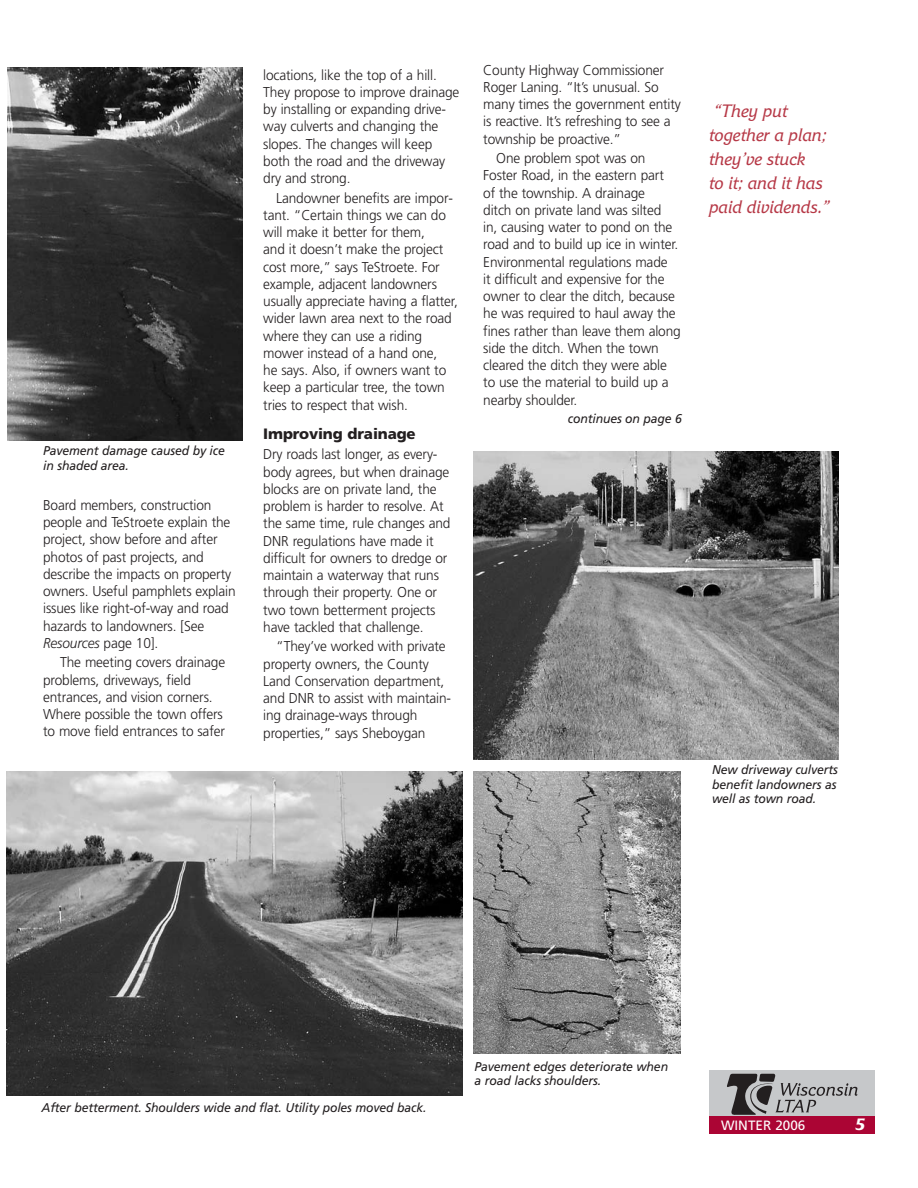
<style>
.page{position:relative;width:918px;height:1188px;background:#fff}
.page>*{position:absolute;margin:0;border:0;box-sizing:border-box;transform-origin:0 0}
.t1{font:italic 18px/24px "Friz Qua";color:#b63846;scale:.96 1}
.t2{font:italic 700 16.5px "Friz Qua";color:#fff}
.t3{font:900 15px "Frutiger";letter-spacing:-.01em;color:#231f20}
.t4{font:300 14.25px/17.2px "Frutiger";letter-spacing:-.01em;color:#231f20;scale:.96 1}
.t5{font:13.5px "Frutiger";color:#fff}
.t6{font:italic 12.75px/14.2px "Frutiger";letter-spacing:-.01em;color:#231f20;scale:.96 1}
.s1{font-style:italic}
</style>
<div class="page">
<div style="left:710px;top:1116px;width:165px;height:18px;background:#ab0534"></div>
<div style="left:710px;top:1070px;width:165px;height:46px;background:#c6c8ca"></div>
<svg style="left:727px;top:1074px;width:131px;height:41px"></svg>
<img style="left:6px;top:772px;width:457px;height:324px">
<img style="left:8px;top:68px;width:235px;height:372px">
<img style="left:474px;top:452px;width:365px;height:307px">
<img style="left:474px;top:772px;width:207px;height:282px">
<p class="t6" style="left:43px;top:445px;width:191px">Pavement damage caused by ice in shaded area.</p>
<p class="t4" style="left:43px;top:497px;width:202px">Board members, construction people and TeStroete explain the project, show before and after photos of past projects, and describe the impacts on property owners. Useful pamphlets explain issues like right-of-way and road hazards to landowners. [See<br><span class="s1">Resources</span> page 10].</p>
<p class="t4" style="left:43px;top:655px;width:191px;text-indent:17px">The meeting covers drainage problems, driveways, field entrances, and vision corners.<br>Where possible the town offers to move field entrances to safer</p>
<p class="t4" style="left:263px;top:67px;width:206px">locations, like the top of a hill.<br>They propose to improve drainage by installing or expanding drive&shy;way culverts and changing the slopes. The changes will keep both the road and the driveway dry and strong.</p>
<p class="t4" style="left:263px;top:190px;width:204px;text-indent:13px">Landowner benefits are impor&shy;tant. “Certain things we can do will make it better for them,<br>and it doesn’t make the project cost more,” says TeStroete. For example, adjacent landowners usually appreciate having a flatter, wider lawn area next to the road where they can use a riding mower instead of a hand one,<br>he says. Also, if owners want to keep a particular tree, the town tries to respect that wish.</p>
<p class="t3" style="left:263px;top:428px;width:154px">Improving drainage</p>
<p class="t4" style="left:263px;top:447px;width:197px">Dry roads last longer, as every&shy;body agrees, but when drainage blocks are on private land, the problem is harder to resolve. At the same time, rule changes and<br>DNR regulations have made it difficult for owners to dredge or maintain a waterway that runs through their property. One or two town betterment projects have tackled that challenge.</p>
<p class="t4" style="left:263px;top:639px;width:197px;text-indent:13px">“They’ve worked with private property owners, the County<br>Land Conservation department, and DNR to assist with maintain&shy;ing drainage-ways through properties,” says Sheboygan</p>
<p class="t4" style="left:483px;top:62px;width:207px">County Highway Commissioner<br>Roger Laning. “It’s unusual. So many times the government entity is reactive. It’s refreshing to see a township be proactive.”</p>
<p class="t4" style="left:483px;top:151px;width:207px;text-indent:13px">One problem spot was on<br>Foster Road, in the eastern part<br>of the township. A drainage<br>ditch on private land was silted<br>in, causing water to pond on the road and to build up ice in winter.<br>Environmental regulations made<br>it difficult and expensive for the owner to clear the ditch, because he was required to haul away the fines rather than leave them along side the ditch. When the town cleared the ditch they were able to use the material to build up a nearby shoulder.</p>
<p class="t6" style="left:568px;top:412px;width:120px">continues on page 6</p>
<p class="t1" style="left:709px;top:100px;width:127px">“They put together a plan; they’ve stuck<br>to it; and it has paid dividends.”</p>
<p class="t6" style="left:712px;top:764px;width:133px;text-align:justify">New driveway culverts benefit landowners as well as town road.</p>
<p class="t6" style="left:42px;top:1102px;width:402px">After betterment. Shoulders wide and flat. Utility poles moved back.</p>
<p class="t6" style="left:475px;top:1060px;width:203px">Pavement edges deteriorate when a road lacks shoulders.</p>
<p class="t5" style="left:721px;top:1120px;width:86px">WINTER 2006</p>
<p class="t2" style="left:855px;top:1118px;width:12px">5</p>
</div>
